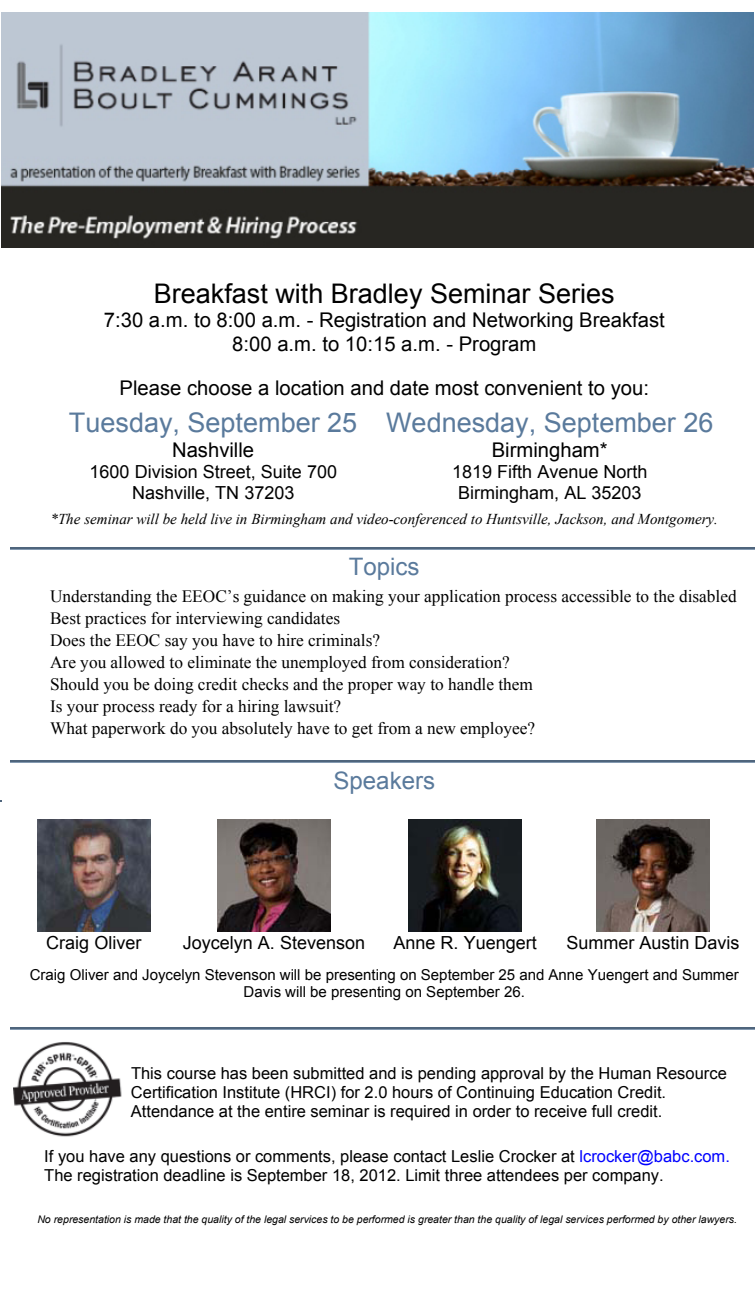
<style>
.page{position:relative;width:755px;height:1298px;background:#fff}
.page>*{position:absolute;margin:0;border:0;box-sizing:border-box;transform-origin:0 0}
.t1{font:27px "Arial";color:#5a7a9c}
.t2{font:27px "Arial";color:#000}
.t3{font:24px "Arial";color:#5a7a9c}
.t4{font:20.25px/23.2px "Arial";color:#000;text-align:center}
.t5{font:18px/20.7px "Arial";color:#000;text-align:center}
.t6{font:17.25px/22px "Times New Roman";color:#000}
.t7{font:16.5px/18.9px "Arial";color:#000}
.t8{font:15px/17.2px "Arial";color:#000;text-align:center}
.t9{font:italic 15px "Times New Roman";color:#000}
.t10{font:italic 10.5px "Arial";color:#000}
.s1{color:#00f}
</style>
<div class="page">
<img style="left:2px;top:12px;width:751px;height:236px">
<hr style="left:10px;top:547px;width:744px;height:2px;background:#4f657d">
<hr style="left:10px;top:549px;width:744px;height:1px;background:#849ab1">
<hr style="left:10px;top:761px;width:744px;height:1px;background:#4f657c">
<hr style="left:10px;top:762px;width:744px;height:1px;background:#849ab1">
<img style="left:38px;top:819px;width:112px;height:113px">
<img style="left:218px;top:819px;width:112px;height:113px">
<img style="left:409px;top:819px;width:112px;height:113px">
<img style="left:596px;top:819px;width:113px;height:113px">
<hr style="left:10px;top:1027px;width:744px;height:2px;background:#4f657d">
<hr style="left:10px;top:1029px;width:744px;height:1px;background:#849ab1">
<img style="left:14px;top:1042px;width:108px;height:95px">
<h1 class="t2" style="left:154px;top:275px;width:462px">Breakfast with Bradley Seminar Series</h1>
<p class="t4" style="left:104px;top:309px;width:562px">7:30 a.m. to 8:00 a.m. - Registration and Networking Breakfast<br>8:00 a.m. to 10:15 a.m. - Program</p>
<p class="t4" style="left:119px;top:376px;width:531px">Please choose a location and date most convenient to you:</p>
<h1 class="t1" style="left:69px;top:405px;width:290px">Tuesday, September 25</h1>
<p class="t4" style="left:172px;top:438px;width:84px">Nashville</p>
<p class="t5" style="left:90px;top:461px;width:249px">1600 Division Street, Suite 700<br>Nashville, TN 37203</p>
<h1 class="t1" style="left:386px;top:405px;width:329px">Wednesday, September 26</h1>
<p class="t4" style="left:491px;top:438px;width:117px">Birmingham*</p>
<p class="t5" style="left:452px;top:461px;width:197px">1819 Fifth Avenue North<br>Birmingham, AL 35203</p>
<p class="t9" style="left:50px;top:509px;width:669px">*The seminar will be held live in Birmingham and video-conferenced to Huntsville, Jackson, and Montgomery.</p>
<h2 class="t3" style="left:349px;top:551px;width:72px">Topics</h2>
<p class="t6" style="left:50px;top:585px;width:688px">Understanding the EEOC’s guidance on making your application process accessible to the disabled Best practices for interviewing candidates<br>Does the EEOC say you have to hire criminals?<br>Are you allowed to eliminate the unemployed from consideration?<br>Should you be doing credit checks and the proper way to handle them<br>Is your process ready for a hiring lawsuit?<br>What paperwork do you absolutely have to get from a new employee?</p>
<h2 class="t3" style="left:333px;top:765px;width:103px">Speakers</h2>
<p class="t5" style="left:46px;top:932px;width:97px">Craig Oliver</p>
<p class="t5" style="left:183px;top:932px;width:184px">Joycelyn A. Stevenson</p>
<p class="t5" style="left:393px;top:932px;width:145px">Anne R. Yuengert</p>
<p class="t5" style="left:566px;top:932px;width:175px">Summer Austin Davis</p>
<p class="t8" style="left:30px;top:966px;width:710px">Craig Oliver and Joycelyn Stevenson will be presenting on September 25 and Anne Yuengert and Summer<br>Davis will be presenting on September 26.</p>
<p class="t7" style="left:131px;top:1064px;width:597px">This course has been submitted and is pending approval by the Human Resource<br>Certification Institute (HRCI) for 2.0 hours of Continuing Education Credit.<br>Attendance at the entire seminar is required in order to receive full credit.</p>
<p class="t7" style="left:44px;top:1146px;width:687px;line-height:19.8px">If you have any questions or comments, please contact Leslie Crocker at <span class="s1">lcrocker@babc.com.<br></span>The registration deadline is September 18, 2012. Limit three attendees per company.</p>
<p class="t10" style="left:37px;top:1213px;width:701px">No representation is made that the quality of the legal services to be performed is greater than the quality of legal services performed by other lawyers.</p>
</div>
